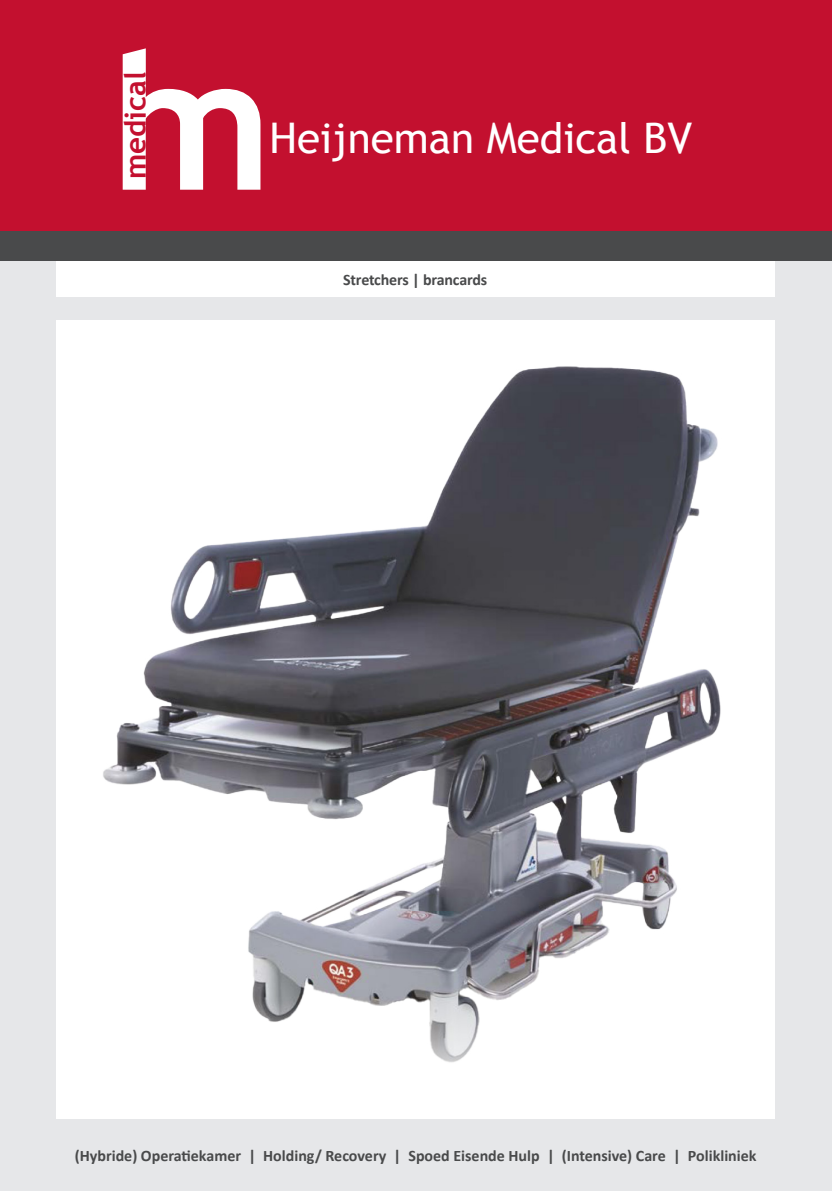
<style>
.page{position:relative;width:832px;height:1191px;background:#fff}
.page>*{position:absolute;margin:0;border:0;box-sizing:border-box;transform-origin:0 0}
.t1{font:42.2px "Trebuchet MS";color:#fff}
.t2{font:700 29.4px "Trebuchet MS";color:#c3102f}
.t3{font:700 16px "Calibri";color:#494a4b}
</style>
<div class="page">
<div style="left:0;top:231px;width:831px;height:960px;background:#e6e7e9"></div>
<div style="left:0;top:0;width:831px;height:231px;background:#c3102f"></div>
<svg style="left:123px;top:48px;width:137px;height:142px"></svg>
<div style="left:56px;top:320px;width:718px;height:798px;background:#fff"></div>
<div style="left:56px;top:261px;width:718px;height:36px;background:#fff"></div>
<div style="left:0;top:231px;width:831px;height:30px;background:#494a4b"></div>
<img style="left:103px;top:366px;width:618px;height:697px">
<p class="t2" style="left:117px;top:179px;width:109px;rotate:-90deg">medical</p>
<p class="t1" style="left:269px;top:113px;width:424px">Heijneman Medical BV</p>
<p class="t3" style="left:343px;top:269px;width:145px">Stretchers | brancards</p>
<p class="t3" style="left:75px;top:1145px;width:683px">(Hybride) Operatiekamer | Holding/ Recovery | Spoed Eisende Hulp | (Intensive) Care | Polikliniek</p>
</div>
